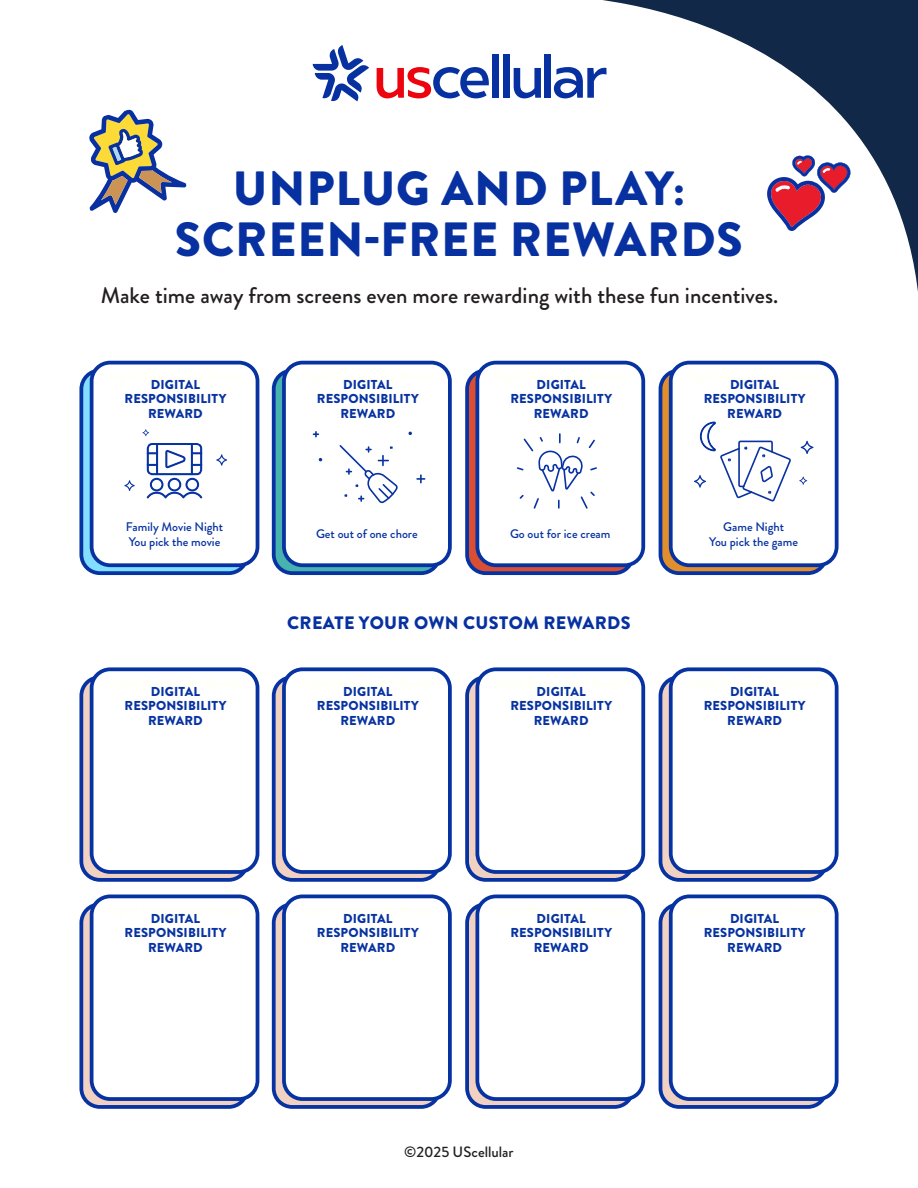
<style>
.page{position:relative;width:918px;height:1188px;background:#fff}
.page>*{position:absolute;margin:0;border:0;box-sizing:border-box;transform-origin:0 0}
.t1{font:900 48px "Brandon Grotesque";letter-spacing:.02em;color:#0731a1}
.t2{font:500 22.5px "Brandon Grotesque";color:#231f20}
.t3{font:900 18px "Brandon Grotesque";letter-spacing:.02em;color:#0731a1}
.t4{font:500 15px "Brandon Grotesque";color:#231f20}
.t5{font:900 12.9px/14.5px "Brandon Grotesque";letter-spacing:.01em;color:#0732a1;text-align:center}
.t6{font:500 12.45px/15px "Brandon Grotesque";color:#0732a1}
</style>
<div class="page">
<svg style="left:81px;top:371px;width:166px;height:202px;fill:#82ddff"></svg>
<div style="left:79px;top:369px;width:170px;height:206px;border:4px solid #0732a1;border-radius:19px"></div>
<div style="left:92px;top:363px;width:166px;height:202px;background:#fff;border-radius:19px"></div>
<div style="left:90px;top:361px;width:169px;height:206px;border:4px solid #0732a1;border-radius:19px"></div>
<svg style="left:147px;top:443px;width:56px;height:56px"></svg>
<svg style="left:142px;top:429px;width:7px;height:7px"></svg>
<svg style="left:216px;top:454px;width:11px;height:12px"></svg>
<svg style="left:124px;top:480px;width:11px;height:11px"></svg>
<svg style="left:81px;top:677px;width:166px;height:203px;fill:#f1d1c2"></svg>
<div style="left:79px;top:675px;width:170px;height:207px;border:4px solid #0732a1;border-radius:19px"></div>
<div style="left:92px;top:669px;width:166px;height:203px;background:#fff;border-radius:19px"></div>
<div style="left:90px;top:667px;width:169px;height:207px;border:4px solid #0732a1;border-radius:19px"></div>
<div style="left:274px;top:677px;width:166px;height:203px;background:#f1d1c2;border-radius:19px"></div>
<div style="left:272px;top:675px;width:170px;height:207px;border:4px solid #0732a1;border-radius:19px"></div>
<div style="left:284px;top:669px;width:166px;height:203px;background:#fff;border-radius:19px"></div>
<div style="left:282px;top:667px;width:170px;height:207px;border:4px solid #0732a1;border-radius:19px"></div>
<div style="left:467px;top:677px;width:166px;height:203px;background:#f1d1c2;border-radius:19px"></div>
<div style="left:465px;top:675px;width:170px;height:207px;border:4px solid #0732a1;border-radius:19px"></div>
<div style="left:477px;top:669px;width:166px;height:203px;background:#fff;border-radius:19px"></div>
<div style="left:475px;top:667px;width:170px;height:207px;border:4px solid #0732a1;border-radius:19px"></div>
<svg style="left:660px;top:677px;width:166px;height:203px;fill:#f1d1c2"></svg>
<div style="left:659px;top:675px;width:169px;height:207px;border:4px solid #0732a1;border-radius:19px"></div>
<div style="left:671px;top:669px;width:166px;height:203px;background:#fff;border-radius:19px"></div>
<div style="left:669px;top:667px;width:170px;height:207px;border:4px solid #0732a1;border-radius:19px"></div>
<svg style="left:81px;top:904px;width:166px;height:203px;fill:#f1d1c2"></svg>
<div style="left:79px;top:902px;width:170px;height:207px;border:4px solid #0732a1;border-radius:19px"></div>
<div style="left:92px;top:896px;width:166px;height:203px;background:#fff;border-radius:19px"></div>
<div style="left:90px;top:895px;width:169px;height:206px;border:4px solid #0732a1;border-radius:19px"></div>
<div style="left:274px;top:904px;width:166px;height:203px;background:#f1d1c2;border-radius:19px"></div>
<div style="left:272px;top:902px;width:170px;height:207px;border:4px solid #0732a1;border-radius:19px"></div>
<div style="left:284px;top:896px;width:166px;height:203px;background:#fff;border-radius:19px"></div>
<div style="left:282px;top:895px;width:170px;height:206px;border:4px solid #0732a1;border-radius:19px"></div>
<div style="left:467px;top:904px;width:166px;height:203px;background:#f1d1c2;border-radius:19px"></div>
<div style="left:465px;top:902px;width:170px;height:207px;border:4px solid #0732a1;border-radius:19px"></div>
<div style="left:477px;top:896px;width:166px;height:203px;background:#fff;border-radius:19px"></div>
<div style="left:475px;top:895px;width:170px;height:206px;border:4px solid #0732a1;border-radius:19px"></div>
<svg style="left:660px;top:904px;width:166px;height:203px;fill:#f1d1c2"></svg>
<div style="left:659px;top:902px;width:169px;height:207px;border:4px solid #0732a1;border-radius:19px"></div>
<div style="left:671px;top:896px;width:166px;height:203px;background:#fff;border-radius:19px"></div>
<div style="left:669px;top:895px;width:170px;height:206px;border:4px solid #0732a1;border-radius:19px"></div>
<div style="left:274px;top:371px;width:166px;height:202px;background:#47b2ae;border-radius:19px"></div>
<div style="left:272px;top:369px;width:170px;height:206px;border:4px solid #0732a1;border-radius:19px"></div>
<div style="left:284px;top:363px;width:166px;height:202px;background:#fff;border-radius:19px"></div>
<div style="left:282px;top:361px;width:170px;height:206px;border:4px solid #0732a1;border-radius:19px"></div>
<svg style="left:313px;top:432px;width:5px;height:5px"></svg>
<svg style="left:417px;top:475px;width:8px;height:8px"></svg>
<svg style="left:339px;top:445px;width:59px;height:59px"></svg>
<div style="left:467px;top:371px;width:166px;height:202px;background:#da4f33;border-radius:19px"></div>
<div style="left:465px;top:369px;width:170px;height:206px;border:4px solid #0732a1;border-radius:19px"></div>
<div style="left:477px;top:363px;width:166px;height:202px;background:#fff;border-radius:19px"></div>
<div style="left:475px;top:361px;width:170px;height:206px;border:4px solid #0732a1;border-radius:19px"></div>
<svg style="left:516px;top:434px;width:81px;height:75px"></svg>
<svg style="left:660px;top:371px;width:166px;height:202px;fill:#e18f2d"></svg>
<div style="left:659px;top:369px;width:169px;height:206px;border:4px solid #0732a1;border-radius:19px"></div>
<div style="left:671px;top:363px;width:166px;height:202px;background:#fff;border-radius:19px"></div>
<div style="left:669px;top:361px;width:170px;height:206px;border:4px solid #0732a1;border-radius:19px"></div>
<svg style="left:799px;top:477px;width:8px;height:8px"></svg>
<svg style="left:801px;top:441px;width:12px;height:13px"></svg>
<svg style="left:694px;top:421px;width:97px;height:81px"></svg>
<svg style="left:562px;top:0;width:356px;height:292px"></svg>
<svg style="left:313px;top:45px;width:56px;height:56px"></svg>
<div style="left:492px;top:54px;width:7px;height:44px;background:#0731a1"></div>
<div style="left:503px;top:54px;width:7px;height:44px;background:#0731a1"></div>
<div style="left:545px;top:54px;width:6px;height:44px;background:#0731a1"></div>
<svg style="left:554px;top:67px;width:52px;height:31px"></svg>
<svg style="left:514px;top:68px;width:27px;height:30px"></svg>
<svg style="left:377px;top:67px;width:112px;height:31px"></svg>
<svg style="left:89px;top:109px;width:98px;height:104px"></svg>
<svg style="left:767px;top:156px;width:83px;height:75px"></svg>
<p class="t1" style="left:233px;top:155px;width:454px">UNPLUG AND PLAY:</p>
<p class="t1" style="left:175px;top:206px;width:570px">SCREEN-FREE REWARDS</p>
<p class="t2" style="left:101px;top:280px;width:679px">Make time away from screens even more rewarding with these fun incentives.</p>
<p class="t5" style="left:125px;top:377px;width:103px">DIGITAL<br>RESPONSIBILITY<br>REWARD</p>
<p class="t6" style="left:126px;top:519px;width:99px">Family Movie Night<br>You pick the movie</p>
<p class="t5" style="left:317px;top:377px;width:103px">DIGITAL<br>RESPONSIBILITY<br>REWARD</p>
<p class="t6" style="left:316px;top:527px;width:103px">Get out of one chore</p>
<p class="t5" style="left:510px;top:377px;width:103px">DIGITAL<br>RESPONSIBILITY<br>REWARD</p>
<p class="t6" style="left:510px;top:527px;width:102px">Go out for ice cream</p>
<p class="t3" style="left:287px;top:610px;width:345px">CREATE YOUR OWN CUSTOM REWARDS</p>
<p class="t5" style="left:704px;top:377px;width:103px">DIGITAL<br>RESPONSIBILITY<br>REWARD</p>
<p class="t6" style="left:709px;top:519px;width:90px;text-align:center">Game Night<br>You pick the game</p>
<p class="t5" style="left:125px;top:684px;width:103px">DIGITAL<br>RESPONSIBILITY<br>REWARD</p>
<p class="t5" style="left:317px;top:684px;width:103px">DIGITAL<br>RESPONSIBILITY<br>REWARD</p>
<p class="t5" style="left:510px;top:684px;width:103px">DIGITAL<br>RESPONSIBILITY<br>REWARD</p>
<p class="t5" style="left:704px;top:684px;width:103px">DIGITAL<br>RESPONSIBILITY<br>REWARD</p>
<p class="t5" style="left:125px;top:911px;width:103px">DIGITAL<br>RESPONSIBILITY<br>REWARD</p>
<p class="t5" style="left:317px;top:911px;width:103px">DIGITAL<br>RESPONSIBILITY<br>REWARD</p>
<p class="t5" style="left:510px;top:911px;width:103px">DIGITAL<br>RESPONSIBILITY<br>REWARD</p>
<p class="t5" style="left:704px;top:911px;width:103px">DIGITAL<br>RESPONSIBILITY<br>REWARD</p>
<p class="t4" style="left:404px;top:1141px;width:111px">©2025 UScellular</p>
</div>
